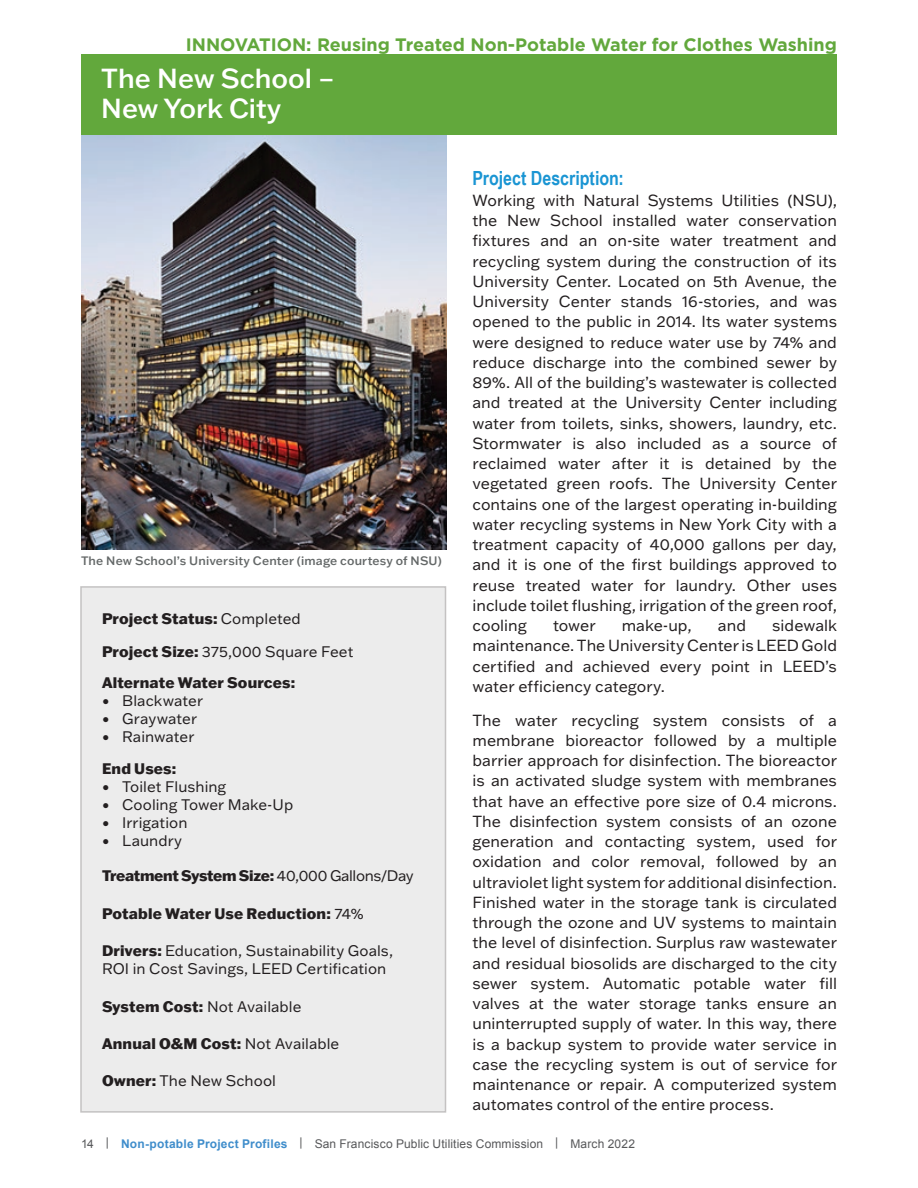
<style>
.page{position:relative;width:918px;height:1188px;background:#fff}
.page>*{position:absolute;margin:0;border:0;box-sizing:border-box;transform-origin:0 0}
.t1{font:500 27px/30px "Franklin Gothic ATF";color:#fff}
.t2{font:700 19.5px "Arial Narrow";color:#1a95d3}
.t3{font:700 18px "Gotham";color:#62a83c}
.t4{font:15.75px/20.2px "Franklin Gothic ATF";color:#231f20}
.t5{font:15px/18px "Franklin Gothic ATF";letter-spacing:.005em;color:#231f20}
.t6{font:800 15px/31.5px "Franklin Gothic ATF";letter-spacing:.005em;color:#231f20}
.t7{font:800 15px "Franklin Gothic ATF";letter-spacing:-.025em;color:#231f20}
.t8{font:12px "Arial";letter-spacing:.01em;color:#57585a}
.t9{font:500 12px "Franklin Gothic ATF";letter-spacing:.015em;color:#646868}
.s1{font-weight:400}
.s2{font-weight:800}
.s3{font-weight:700;color:#3f8dcb}
</style>
<div class="page">
<div style="left:81px;top:54px;width:756px;height:81px;background:#62a83c"></div>
<div style="left:81px;top:587px;width:365px;height:525px;background:#ececec"></div>
<div style="left:80px;top:586px;width:366px;height:527px;border:2px solid #c4c2c2"></div>
<img style="left:81px;top:135px;width:365px;height:414px">
<p class="t3" style="left:186px;top:33px;width:653px">INNOVATION: Reusing Treated Non-Potable Water for Clothes Washing</p>
<h1 class="t1" style="left:101px;top:63px;width:235px">The New School –<br>New York City</h1>
<p class="t9" style="left:81px;top:553px;width:362px">The New School’s University Center (image courtesy of NSU)</p>
<p class="t6" style="left:102px;top:602px;width:200px">Project Status: <span class="s1">Completed</span></p>
<p class="t6" style="left:102px;top:635px;width:253px">Project Size: <span class="s1">375,000 Square Feet<br></span>Alternate Water Sources:</p>
<p class="t5" style="left:102px;top:691px;width:103px">• Blackwater</p>
<p class="t5" style="left:102px;top:709px;width:97px">• Graywater</p>
<p class="t5" style="left:102px;top:727px;width:94px">• Rainwater</p>
<p class="t6" style="left:102px;top:752px;width:76px">End Uses:</p>
<p class="t5" style="left:102px;top:777px;width:126px">• Toilet Flushing</p>
<p class="t5" style="left:102px;top:795px;width:193px">• Cooling Tower Make-Up</p>
<p class="t5" style="left:102px;top:813px;width:87px">• Irrigation</p>
<p class="t5" style="left:102px;top:831px;width:82px">• Laundry</p>
<p class="t7" style="left:102px;top:866px;width:313px">Treatment System Size: <span class="s1">40,000 Gallons/Day</span></p>
<p class="t6" style="left:102px;top:897px;width:263px">Potable Water Use Reduction: <span class="s1">74%</span></p>
<p class="t5" style="left:102px;top:941px;width:293px"><span class="s2">Drivers:</span> Education, Sustainability Goals,<br>ROI in Cost Savings, LEED Certification</p>
<p class="t5" style="left:102px;top:997px;width:201px"><span class="s2">System Cost:</span> Not Available</p>
<p class="t6" style="left:102px;top:1027px;width:239px">Annual O&amp;M Cost: <span class="s1">Not Available</span></p>
<p class="t5" style="left:102px;top:1072px;width:176px"><span class="s2">Owner:</span> The New School</p>
<p class="t2" style="left:472px;top:164px;width:153px">Project Description:</p>
<p class="t4" style="left:472px;top:190px;width:366px">Working with Natural Systems Utilities (NSU), the New School installed water conservation fixtures and an on-site water treatment and recycling system during the construction of its University Center. Located on 5th Avenue, the University Center stands 16-stories, and was opened to the public in 2014. Its water systems were designed to reduce water use by 74% and reduce discharge into the combined sewer by 89%. All of the building’s wastewater is collected and treated at the University Center including water from toilets, sinks, showers, laundry, etc.<br>Stormwater is also included as a source of reclaimed water after it is detained by the vegetated green roofs. The University Center contains one of the largest operating in-building water recycling systems in New York City with a treatment capacity of 40,000 gallons per day, and it is one of the first buildings approved to reuse treated water for laundry. Other uses include toilet flushing, irrigation of the green roof, cooling</p>
<p class="t4" style="left:472px;top:615px;width:366px;text-align:justify;text-indent:300px">sidewalk maintenance. The University Center is LEED Gold certified and achieved every point in LEED’s water efficiency category.</p>
<p class="t4" style="left:472px;top:709px;width:366px">The water recycling system consists of a membrane bioreactor followed by a multiple barrier approach for disinfection. The bioreactor is an activated sludge system with membranes that have an effective pore size of 0.4 microns.<br>The disinfection system consists of an ozone generation and contacting system, used for oxidation and color removal, followed by an ultraviolet light system for additional disinfection.<br>Finished water in the storage tank is circulated through the ozone and UV systems to maintain the level of disinfection. Surplus raw wastewater and residual biosolids are discharged to the city sewer system. Automatic potable water fill valves at the water storage tanks ensure an uninterrupted supply of water. In this way, there is a backup system to provide water service in case the recycling system is out of service for maintenance or repair. A computerized system automates control of the entire process.</p>
<p class="t4" style="left:553px;top:615px;width:44px">tower</p>
<p class="t4" style="left:622px;top:615px;width:72px">make-up,</p>
<p class="t4" style="left:718px;top:615px;width:30px">and</p>
<p class="t8" style="left:81px;top:1135px;width:556px">14 | <span class="s3">Non-potable Project Profiles</span> | San Francisco Public Utilities Commission | March 2022</p>
</div>
